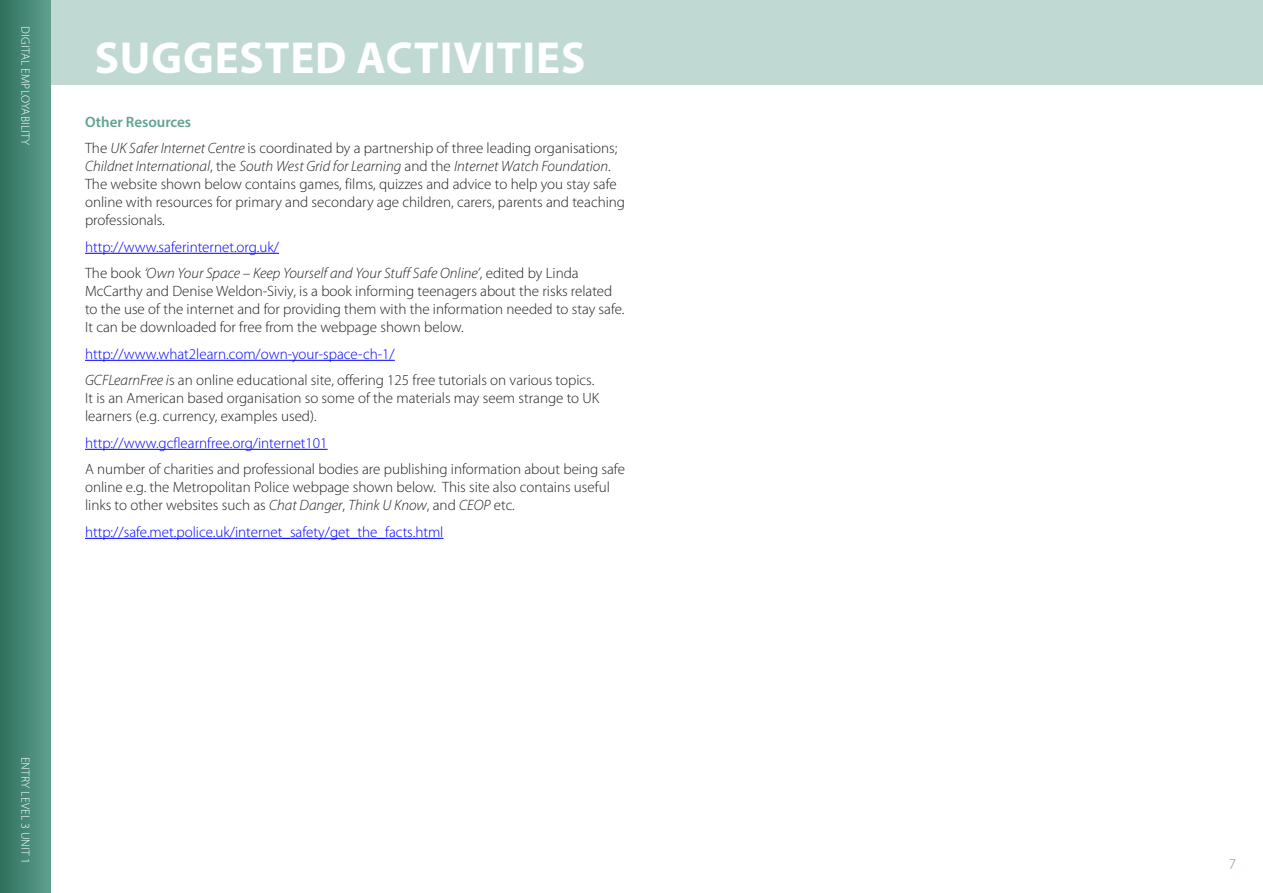
<style>
.page{position:relative;width:1263px;height:893px;background:#fff}
.page>*{position:absolute;margin:0;border:0;box-sizing:border-box;transform-origin:0 0}
.t1{font:700 45px "Myriad Pro";letter-spacing:.02em;color:#fff}
.Body_2{font:300 15px/18px "Myriad Pro";color:#231f20}
.Body_2-2{font:300 15px "Myriad Pro";color:#00f}
.Body_2-3{font:600 15px "Myriad Pro";color:#61a291}
.t2{font:300 15px "Myriad Pro";color:#61a291}
.t3{font:300 12px "Myriad Pro";letter-spacing:.02em;color:#fff}
.s1{font-style:italic}
</style>
<div class="page">
<div style="left:0;top:0;width:51px;height:893px;background:linear-gradient(to right,#2e705c,#5fa08f)"></div>
<div style="left:51px;top:0;width:1212px;height:85px;background:#c0dad3"></div>
<hr style="left:85px;top:253px;width:194px;height:1px;background:#00f">
<hr style="left:85px;top:360px;width:310px;height:1px;background:#00f">
<hr style="left:85px;top:449px;width:243px;height:1px;background:#00f">
<hr style="left:85px;top:538px;width:358px;height:1px;background:#00f">
<p class="t3" style="left:32px;top:26px;width:120px;rotate:90deg">DIGITAL EMPLOYABILITY</p>
<p class="t1" style="left:95px;top:28px;width:492px">SUGGESTED ACTIVITIES</p>
<p class="Body_2-3" style="left:85px;top:112px;width:108px">Other Resources</p>
<p class="Body_2" style="left:85px;top:140px;width:541px">The <span class="s1">UK Safer Internet Centre</span> is coordinated by a partnership of three leading organisations; <span class="s1">Childnet International</span>, the <span class="s1">South West Grid for Learning</span> and the <span class="s1">Internet Watch Foundation</span>.<br>The website shown below contains games, films, quizzes and advice to help you stay safe online with resources for primary and secondary age children, carers, parents and teaching professionals.</p>
<p class="Body_2-2" style="left:85px;top:239px;width:195px">http://www.saferinternet.org.uk/</p>
<p class="Body_2" style="left:85px;top:265px;width:541px">The book <span class="s1">‘Own Your Space – Keep Yourself and Your Stuff Safe Online’</span>, edited by Linda McCarthy and Denise Weldon-Siviy, is a book informing teenagers about the risks related to the use of the internet and for providing them with the information needed to stay safe.<br>It can be downloaded for free from the webpage shown below.</p>
<p class="Body_2-2" style="left:85px;top:346px;width:311px">http://www.what2learn.com/own-your-space-ch-1/</p>
<p class="Body_2" style="left:85px;top:372px;width:516px"><span class="s1">GCFLearnFree i</span>s an online educational site, offering 125 free tutorials on various topics.<br>It is an American based organisation so some of the materials may seem strange to UK learners (e.g. currency, examples used).</p>
<p class="Body_2-2" style="left:85px;top:435px;width:244px">http://www.gcflearnfree.org/internet101</p>
<p class="Body_2" style="left:85px;top:461px;width:541px">A number of charities and professional bodies are publishing information about being safe online e.g. the Metropolitan Police webpage shown below. This site also contains useful links to other websites such as <span class="s1">Chat Danger</span>, <span class="s1">Think U Know</span>, and <span class="s1">CEOP</span> etc.</p>
<p class="Body_2-2" style="left:85px;top:524px;width:360px">http://safe.met.police.uk/internet_safety/get_the_facts.html</p>
<p class="t3" style="left:32px;top:756px;width:109px;rotate:90deg">ENTRY LEVEL 3 UNIT 1</p>
<p class="t2" style="left:1229px;top:855px;width:9px">7</p>
</div>
